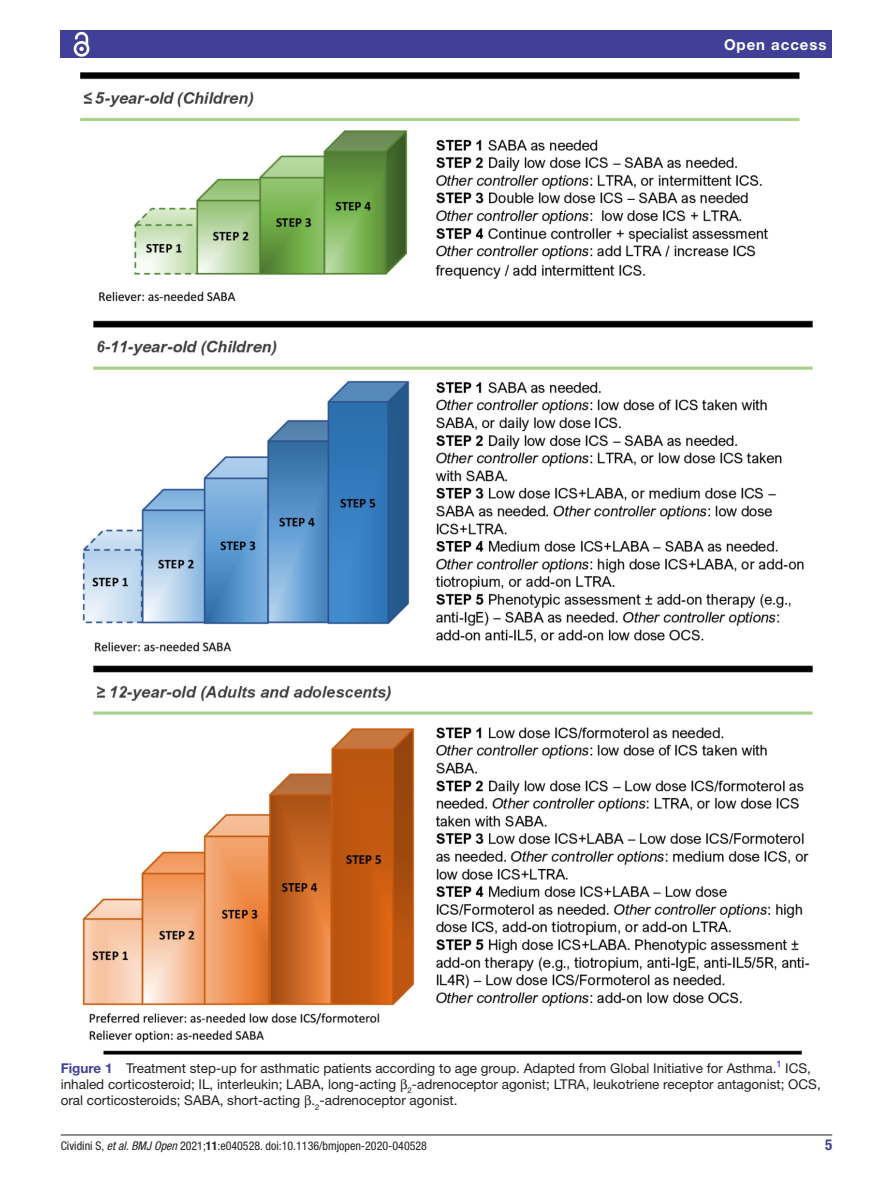
<style>
.page{position:relative;width:893px;height:1191px;background:#fff}
.page>*{position:absolute;margin:0;border:0;box-sizing:border-box;transform-origin:0 0}
.t1{font:700 15px "Helvetica Neue LT Std";letter-spacing:.065em;color:#fff}
.t2{font:700 condensed 15px "Helvetica Neue LT Std";color:#414099}
.t3{font:13.5px/16.2px "Helvetica Neue LT Std";color:#231f20}
.t4{font:condensed 12px "Helvetica Neue LT Std";color:#231f20}
.t5{font:9px "Helvetica Neue LT Std";color:#00f}
.s1{font-weight:700;color:#414099}
.s2{font-style:italic}
.s3{font-weight:700}
</style>
<div class="page">
<hr style="left:61px;top:1134px;width:771px;height:1px;background:#231f20">
<div style="left:61px;top:31px;width:771px;height:27px;background:#414099"></div>
<svg style="left:73px;top:31px;width:17px;height:26px"></svg>
<img style="left:81px;top:73px;width:731px;height:982px">
<p class="t1" style="left:724px;top:35px;width:104px">Open access</p>
<p class="t3" style="left:61px;top:1059px;width:717px"><span class="s1">Figure 1</span> Treatment step-up for asthmatic patients according to age group. Adapted from Global Initiative for Asthma.</p>
<p class="t5" style="left:776px;top:1058px;width:6px">1</p>
<p class="t3" style="left:61px;top:1059px;width:761px;text-indent:724px">ICS, inhaled corticosteroid; IL, interleukin; LABA, long-acting <sub>2</sub>-adrenoceptor agonist; LTRA, leukotriene receptor antagonist; OCS, oral corticosteroids; SABA, short-acting .<sub>2</sub>-adrenoceptor agonist.</p>
<p class="t4" style="left:61px;top:1138px;width:368px">Cividini S, <span class="s2">et al</span>. <span class="s2">BMJ Open</span> 2021;<span class="s3">11</span>:e040528. doi:10.1136/bmjopen-2020-040528</p>
<p class="t2" style="left:825px;top:1135px;width:9px">5</p>
</div>
